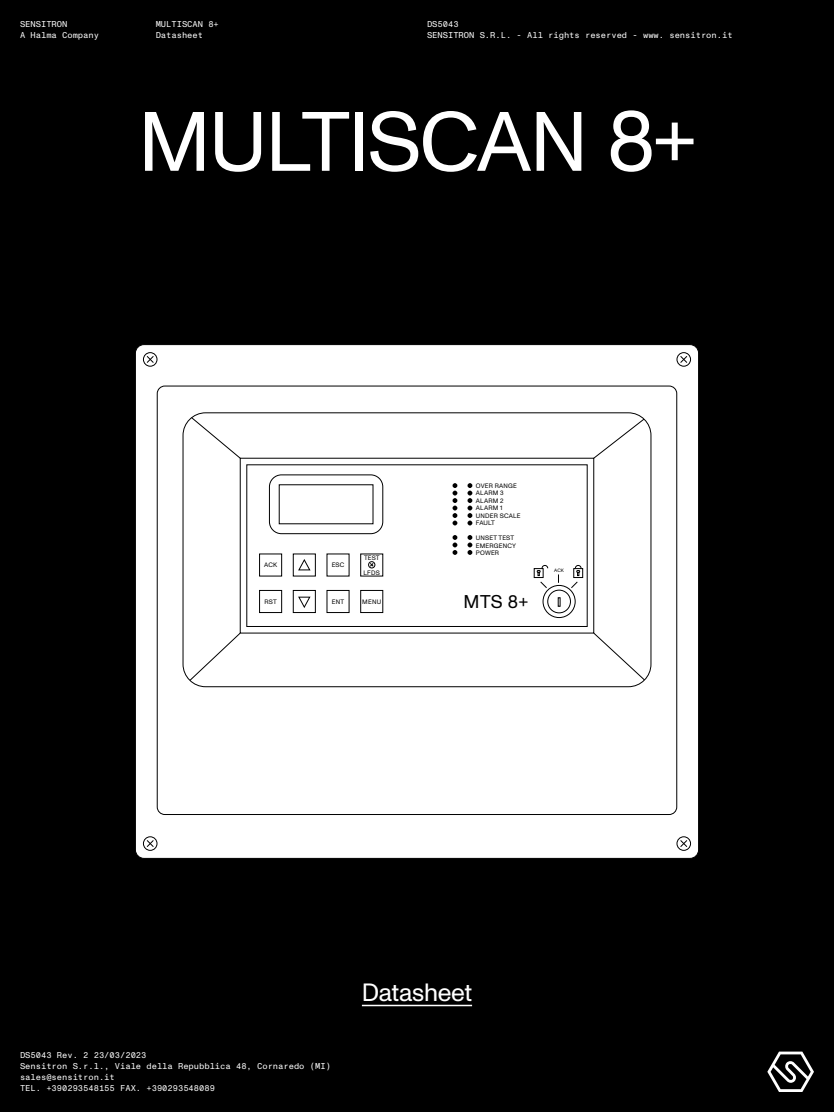
<style>
.page{position:relative;width:834px;height:1112px;background:#000}
.page>*{position:absolute;margin:0;border:0;box-sizing:border-box;transform-origin:0 0}
.t1{font:84px "Monument Grotesk";letter-spacing:-.025em;color:#fff}
.t2{font:25px "Monument Grotesk";letter-spacing:-.015em;color:#fff}
.t3{font:18.5px "Monument Grotesk";color:#000}
.t4{font:8.5px/11px "Monument Grotesk Mono";color:#fff}
.t5{font:6.45px/7.5px "Monument Grotesk";letter-spacing:.025em;color:#000}
.t6{font:4.8px "Monument Grotesk";color:#000}
</style>
<div class="page">
<div style="left:135px;top:345px;width:564px;height:513px;background:#fff;border-radius:9px"></div>
<div style="left:183px;top:412px;width:468px;height:275px;border:1px solid #000;border-radius:23px"></div>
<div style="left:677px;top:352px;width:14px;height:15px;border:1px solid #000;border-radius:50%"></div>
<svg style="left:679px;top:355px;width:9px;height:9px"></svg>
<div style="left:143px;top:352px;width:14px;height:15px;border:1px solid #000;border-radius:50%"></div>
<svg style="left:146px;top:355px;width:9px;height:9px"></svg>
<div style="left:368px;top:561px;width:7px;height:7px;border:1px solid #000;border-radius:50%"></div>
<svg style="left:369px;top:562px;width:5px;height:6px"></svg>
<div style="left:677px;top:836px;width:14px;height:15px;border:1px solid #000;border-radius:50%"></div>
<svg style="left:679px;top:839px;width:9px;height:9px"></svg>
<div style="left:143px;top:836px;width:14px;height:15px;border:1px solid #000;border-radius:50%"></div>
<svg style="left:146px;top:839px;width:9px;height:9px"></svg>
<div style="left:246px;top:464px;width:342px;height:163px;border:1px solid #000"></div>
<div style="left:259px;top:554px;width:23px;height:23px;border:1px solid #000"></div>
<div style="left:293px;top:554px;width:23px;height:23px;border:1px solid #000"></div>
<div style="left:259px;top:590px;width:23px;height:23px;border:1px solid #000"></div>
<div style="left:293px;top:590px;width:23px;height:23px;border:1px solid #000"></div>
<div style="left:327px;top:590px;width:23px;height:23px;border:1px solid #000"></div>
<div style="left:360px;top:590px;width:23px;height:23px;border:1px solid #000"></div>
<div style="left:269px;top:474px;width:114px;height:60px;border:1px solid #000;border-radius:12px"></div>
<svg style="left:298px;top:559px;width:13px;height:12px"></svg>
<svg style="left:298px;top:596px;width:13px;height:12px"></svg>
<svg style="left:468px;top:483px;width:4px;height:42px"></svg>
<svg style="left:453px;top:483px;width:4px;height:42px"></svg>
<svg style="left:468px;top:535px;width:4px;height:20px"></svg>
<svg style="left:453px;top:535px;width:4px;height:20px"></svg>
<div style="left:543px;top:585px;width:33px;height:33px;border:1px solid #000;border-radius:50%"></div>
<div style="left:547px;top:590px;width:24px;height:23px;border:1px solid #000;border-radius:50%"></div>
<svg style="left:558px;top:597px;width:3px;height:10px"></svg>
<div style="left:534px;top:568px;width:10px;height:10px;border:1px solid #000"></div>
<div style="left:573px;top:568px;width:10px;height:10px;border:1px solid #000"></div>
<svg style="left:537px;top:565px;width:12px;height:24px"></svg>
<svg style="left:571px;top:565px;width:11px;height:23px"></svg>
<svg style="left:189px;top:632px;width:52px;height:50px"></svg>
<svg style="left:190px;top:416px;width:51px;height:43px"></svg>
<svg style="left:593px;top:418px;width:52px;height:41px"></svg>
<svg style="left:593px;top:632px;width:53px;height:49px"></svg>
<hr style="left:362px;top:1005px;width:110px;height:1px;background:#fff">
<svg style="left:767px;top:1052px;width:47px;height:40px"></svg>
<p class="t4" style="left:20px;top:18px;width:81px">SENSITRON<br>A Halma Company</p>
<p class="t4" style="left:156px;top:18px;width:65px">MULTISCAN 8+<br>Datasheet</p>
<p class="t4" style="left:427px;top:18px;width:307px">DS5043<br>SENSITRON S.R.L. - All rights reserved - www. sensitron.it</p>
<h1 class="t1" style="left:138px;top:82px;width:559px">MULTISCAN 8+</h1>
<p class="t5" style="left:364px;top:554px;width:17px">TEST</p>
<p class="t5" style="left:476px;top:481px;width:46px">OVER RANGE<br>ALARM 3<br>ALARM 2<br>ALARM 1<br>UNDER SCALE<br>FAULT</p>
<p class="t5" style="left:476px;top:534px;width:42px">UNSET TEST<br>EMERGENCY<br>POWER</p>
<p class="t5" style="left:264px;top:561px;width:14px">ACK</p>
<p class="t5" style="left:265px;top:597px;width:14px">RST</p>
<p class="t5" style="left:332px;top:597px;width:14px">ENT</p>
<p class="t5" style="left:362px;top:597px;width:20px">MENU</p>
<p class="t5" style="left:332px;top:561px;width:14px">ESC</p>
<p class="t5" style="left:364px;top:568px;width:18px">LFDS</p>
<h3 class="t3" style="left:464px;top:589px;width:66px">MTS 8+</h3>
<p class="t6" style="left:554px;top:567px;width:11px">ACK</p>
<p class="t4" style="left:20px;top:1049px;width:312px">DS5043 Rev. 2 23/03/2023<br>Sensitron S.r.l., Viale della Repubblica 48, Cornaredo (MI) sales@sensitron.it<br>TEL. +390293548155 FAX. +390293548089</p>
<h2 class="t2" style="left:362px;top:975px;width:112px">Datasheet</h2>
</div>
